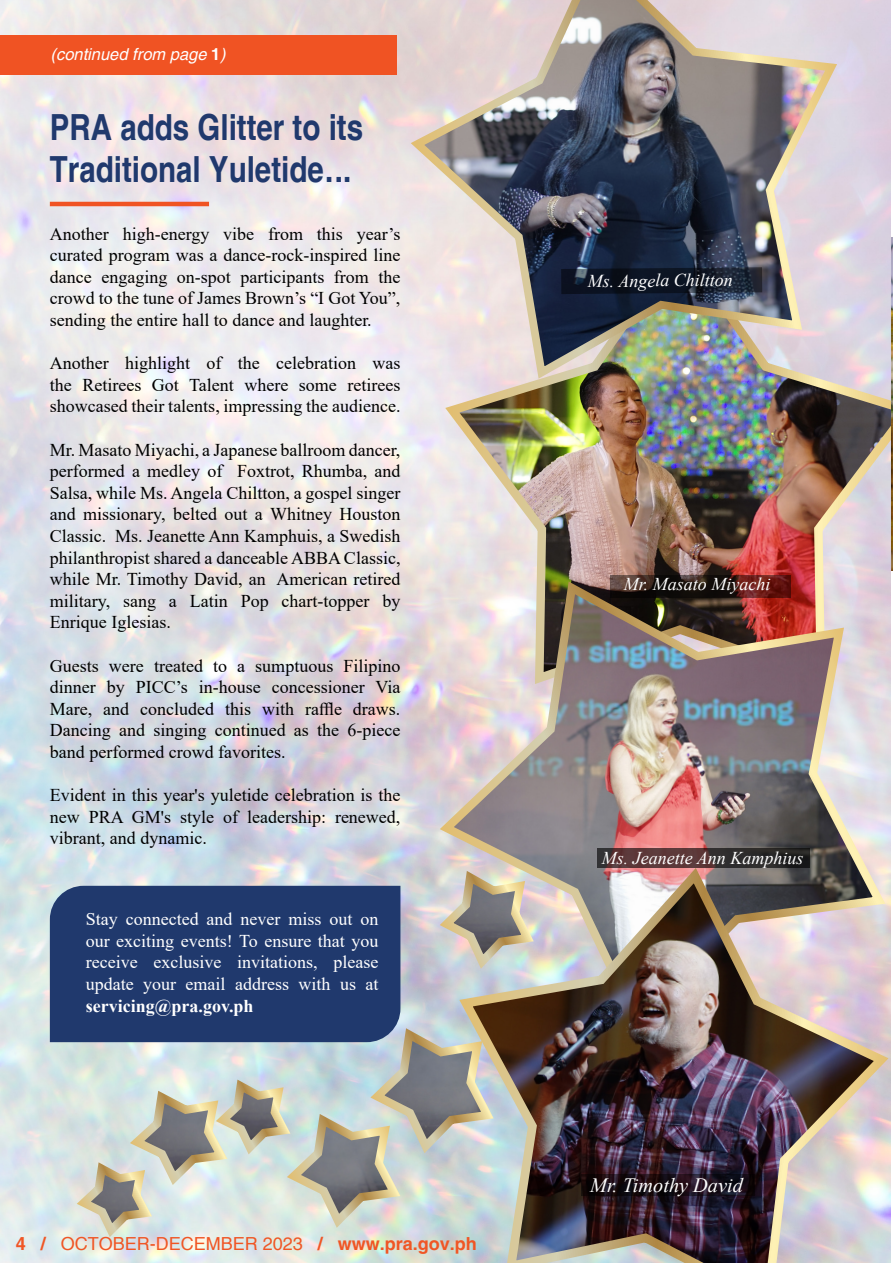
<style>
.page{position:relative;width:893px;height:1263px;background:#fff}
.page>*{position:absolute;margin:0;border:0;box-sizing:border-box;transform-origin:0 0}
.t1{font:700 condensed 36px/42px "Helvetica";color:#20396d}
.t2{font:italic 20.25px "Times New Roman";color:#fff}
.t3{font:18px/21.6px "Times New Roman";color:#000;text-align:justify}
.t4{font:18px/21.6px "Times New Roman";color:#fff;text-align:justify}
.t5{font:italic 18px "Times New Roman";color:#fff}
.t6{font:18px "Helvetica";color:#f05625}
.t7{font:700 18px "Times New Roman";color:#fff}
.t8{font:italic 16.5px "Helvetica";color:#fff}
.s1{font-weight:700;font-style:normal}
.s2{font-weight:700}
</style>
<div class="page">
<img style="left:0;top:0;width:890px;height:1263px">
<hr style="left:50px;top:202px;width:159px;height:4px;background:#f05323">
<div style="left:0;top:35px;width:396px;height:40px;background:#f05323"></div>
<div style="left:50px;top:886px;width:350px;height:156px;background:#20396d"></div>
<img style="left:438px;top:233px;width:455px;height:344px">
<svg style="left:610px;top:575px;width:181px;height:2px"></svg>
<img style="left:404px;top:0;width:439px;height:385px">
<svg style="left:561px;top:267px;width:201px;height:27px;background:#141c2b"></svg>
<img style="left:433px;top:577px;width:458px;height:446px">
<svg style="left:597px;top:848px;width:213px;height:15px;background:#412f2f"></svg>
<svg style="left:433px;top:866px;width:20px;height:110px;background:#d2d3d2"></svg>
<img style="left:453px;top:863px;width:438px;height:400px">
<svg style="left:581px;top:1174px;width:173px;height:22px;background:#180e16"></svg>
<svg style="left:70px;top:1023px;width:430px;height:221px;background:#b9c1be"></svg>
<hr style="left:892px;top:575px;width:1px;height:332px;background:#f47422">
<img style="left:891px;top:238px;width:2px;height:332px">
<p class="t8" style="left:51px;top:45px;width:177px">(continued from page <span class="s1">1</span>)</p>
<h1 class="t1" style="left:50px;top:106px;width:315px">PRA adds Glitter to its<br>Traditional Yuletide...</h1>
<p class="t3" style="left:50px;top:222px;width:352px">Another high-energy vibe from this year’s curated program was a dance-rock-inspired line dance engaging on-spot participants from the crowd to the tune of James Brown’s “I Got You”, sending the entire hall to dance and laughter.</p>
<p class="t3" style="left:50px;top:352px;width:352px">Another highlight of the celebration was the Retirees Got Talent where some retirees showcased their talents, impressing the audience.</p>
<p class="t3" style="left:50px;top:438px;width:352px">Mr. Masato Miyachi, a Japanese ballroom dancer, performed a medley of Foxtrot, Rhumba, and Salsa, while Ms. Angela Chiltton, a gospel singer and missionary, belted out a Whitney Houston Classic. Ms. Jeanette Ann Kamphuis, a Swedish philanthropist shared a danceable ABBA Classic, while Mr. Timothy David, an American retired military, sang a Latin Pop chart-topper by Enrique Iglesias.</p>
<p class="t3" style="left:50px;top:654px;width:352px">Guests were treated to a sumptuous Filipino dinner by PICC’s in-house concessioner Via Mare, and concluded this with raffle draws.<br>Dancing and singing continued as the 6-piece band performed crowd favorites.</p>
<p class="t3" style="left:50px;top:784px;width:352px">Evident in this year's yuletide celebration is the new PRA GM's style of leadership: renewed, vibrant, and dynamic.</p>
<p class="t4" style="left:86px;top:908px;width:294px">Stay connected and never miss out on our exciting events! To ensure that you receive exclusive invitations, please update your email address with us at</p>
<p class="t7" style="left:86px;top:993px;width:169px">servicing@pra.gov.ph</p>
<p class="t6" style="left:16px;top:1233px;width:463px"><span class="s2">4 /</span> OCTOBER-DECEMBER 2023 <span class="s2">/ www.pra.gov.ph</span></p>
<p class="t5" style="left:588px;top:268px;width:147px">Ms. Angela Chiltton</p>
<p class="t5" style="left:624px;top:572px;width:148px">Mr. Masato Miyachi</p>
<p class="t5" style="left:602px;top:846px;width:203px">Ms. Jeanette Ann Kamphius</p>
<p class="t2" style="left:590px;top:1172px;width:154px">Mr. Timothy David</p>
</div>
